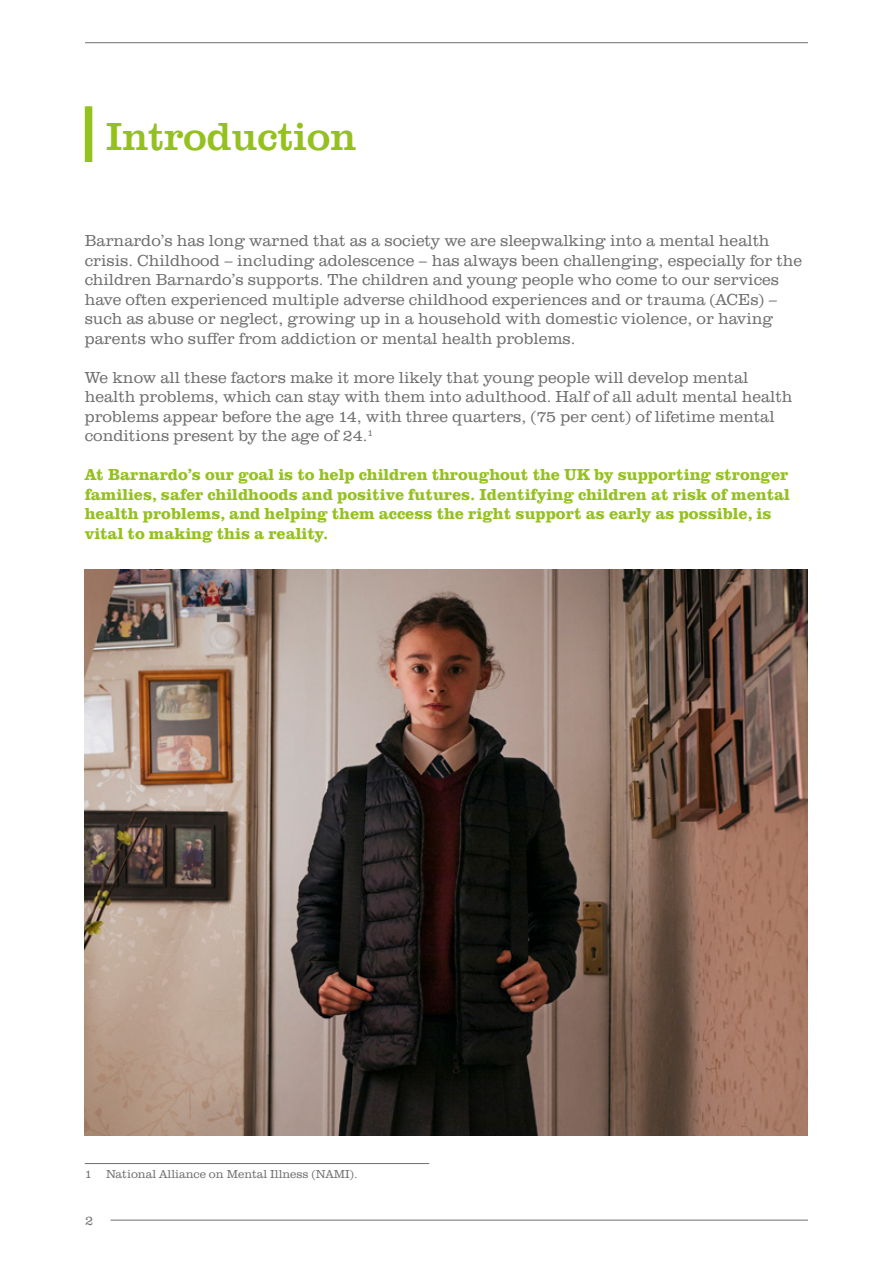
<style>
.page{position:relative;width:893px;height:1263px;background:#fff}
.page>*{position:absolute;margin:0;border:0;box-sizing:border-box;transform-origin:0 0}
.t1{font:40.5px "URW Clarendon TOT";letter-spacing:-.01em;color:#95c11f}
.t2{font:300 16.5px/19.5px "URW Clarendon TOT";color:#706f6f}
.t3{font:700 16.5px/19.5px "URW Clarendon TOT";color:#95c11f}
.t4{font:300 13.5px "URW Clarendon TOT";color:#706f6f}
.t5{font:300 12px "URW Clarendon TOT";color:#706f6f}
</style>
<div class="page">
<hr style="left:111px;top:1220px;width:697px;height:1px;background:#706f6f">
<hr style="left:85px;top:42px;width:723px;height:1px;background:#706f6f">
<hr style="left:85px;top:1163px;width:344px;height:1px;background:#706f6f">
<div style="left:85px;top:106px;width:7px;height:56px;background:#95c11f"></div>
<img style="left:85px;top:570px;width:723px;height:565px">
<h1 class="t1" style="left:106px;top:112px;width:252px">Introduction</h1>
<p class="t2" style="left:85px;top:231px;width:719px">Barnardo’s has long warned that as a society we are sleepwalking into a mental health crisis. Childhood – including adolescence – has always been challenging, especially for the children Barnardo’s supports. The children and young people who come to our services have often experienced multiple adverse childhood experiences and or trauma (ACEs) – such as abuse or neglect, growing up in a household with domestic violence, or having parents who suffer from addiction or mental health problems.</p>
<p class="t2" style="left:85px;top:368px;width:709px">We know all these factors make it more likely that young people will develop mental health problems, which can stay with them into adulthood. Half of all adult mental health problems appear before the age 14, with three quarters, (75 per cent) of lifetime mental conditions present by the age of 24.<sup>1</sup></p>
<p class="t3" style="left:85px;top:465px;width:707px">At Barnardo’s our goal is to help children throughout the UK by supporting stronger families, safer childhoods and positive futures. Identifying children at risk of mental health problems, and helping them access the right support as early as possible, is vital to making this a reality.</p>
<p class="t5" style="left:85px;top:1167px;width:274px">1 National Alliance on Mental Illness (NAMI).</p>
<p class="t4" style="left:85px;top:1212px;width:10px">2</p>
</div>
